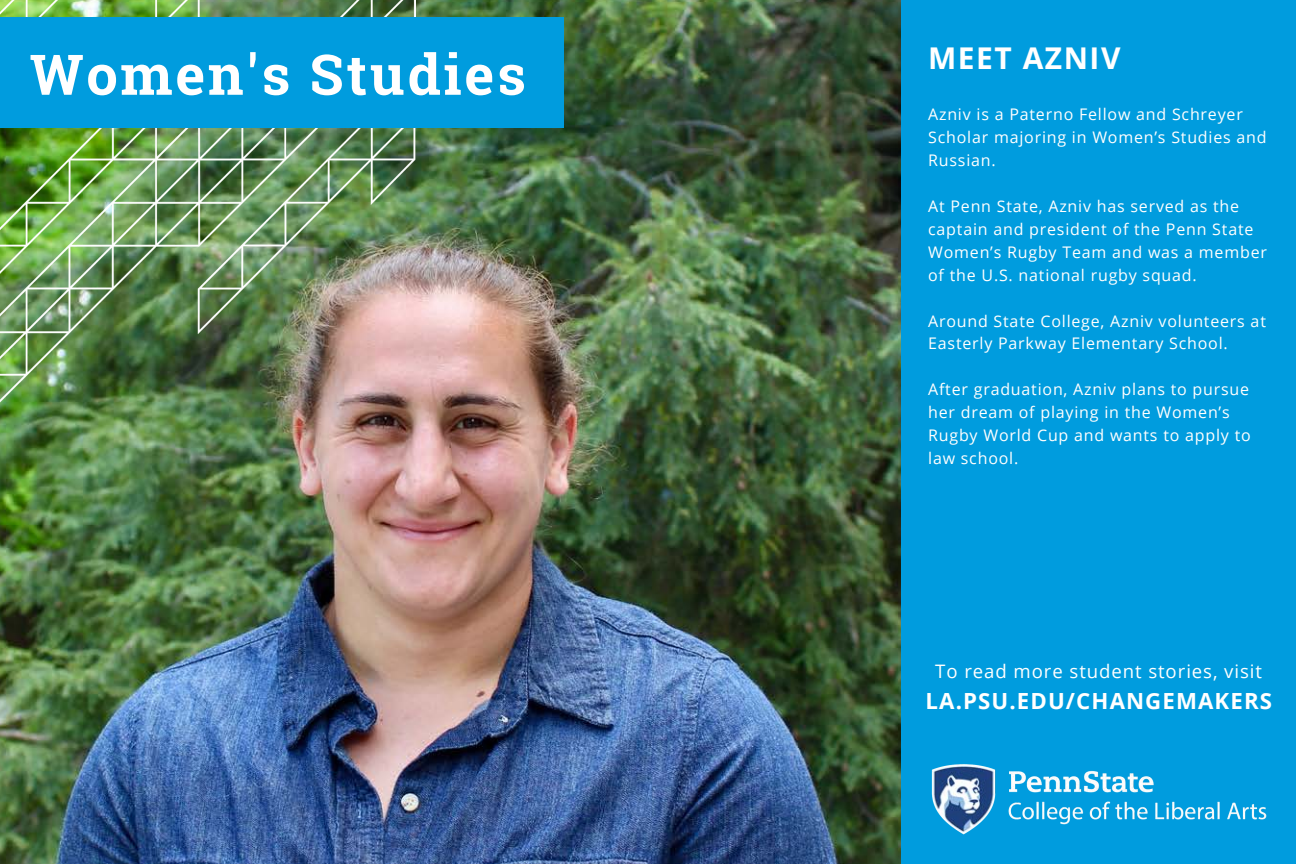
<style>
.page{position:relative;width:1296px;height:864px;background:#fff}
.page>*{position:absolute;margin:0;border:0;box-sizing:border-box;transform-origin:0 0}
.t1{font:700 56px "Roboto Slab";letter-spacing:.05em;color:#fff}
.t2{font:700 30px "Open Sans";letter-spacing:.05em;color:#fff}
.t3{font:700 22.2px "Open Sans";letter-spacing:.05em;color:#fff}
.t4{font:18.6px "Open Sans";letter-spacing:.05em;color:#fff}
.t5{font:16px/23px "Open Sans";letter-spacing:.05em;color:#fff}
</style>
<div class="page">
<img style="left:0;top:0;width:901px;height:864px">
<div style="left:901px;top:0;width:395px;height:864px;background:#009cde"></div>
<img style="left:931px;top:764px;width:336px;height:71px">
<img style="left:0;top:0;width:416px;height:418px">
<div style="left:0;top:17px;width:563px;height:111px;background:#009cde"></div>
<h1 class="t1" style="left:30px;top:36px;width:498px">Women's Studies</h1>
<h2 class="t2" style="left:928px;top:37px;width:194px">MEET AZNIV</h2>
<p class="t5" style="left:928px;top:102px;width:340px">Azniv is a Paterno Fellow and Schreyer<br>Scholar majoring in Women’s Studies and<br>Russian.</p>
<p class="t5" style="left:928px;top:194px;width:340px">At Penn State, Azniv has served as the captain and president of the Penn State Women’s Rugby Team and was a member of the U.S. national rugby squad.</p>
<p class="t5" style="left:928px;top:309px;width:339px">Around State College, Azniv volunteers at<br>Easterly Parkway Elementary School.</p>
<p class="t5" style="left:928px;top:378px;width:324px">After graduation, Azniv plans to pursue her dream of playing in the Women’s<br>Rugby World Cup and wants to apply to law school.</p>
<p class="t4" style="left:935px;top:658px;width:328px">To read more student stories, visit</p>
<h3 class="t3" style="left:926px;top:685px;width:348px">LA.PSU.EDU/CHANGEMAKERS</h3>
</div>
